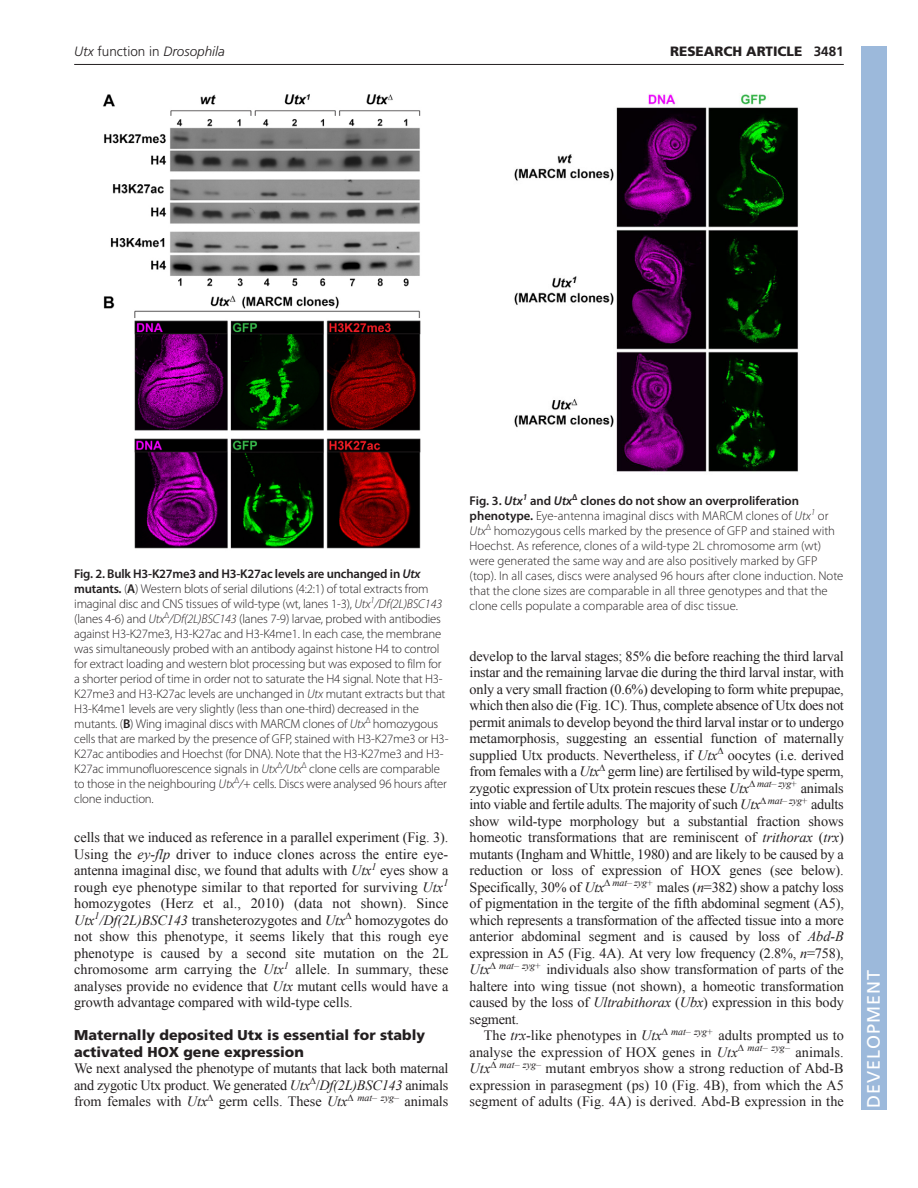
<style>
.page{position:relative;width:918px;height:1188px;background:#fff}
.page>*{position:absolute;margin:0;border:0;box-sizing:border-box;transform-origin:0 0}
.t1{font:18px "Frutiger LT Std";letter-spacing:.055em;color:#fff}
.t2{font:14.25px/16.5px "Times New Roman";letter-spacing:-.005em;color:#231f20;text-align:justify}
.t3{font:900 14.25px/16.5px "Frutiger LT Std";color:#231f20}
.t4{font:italic 300 13.5px "Frutiger";color:#231f20}
.t5{font:900 13.5px "Frutiger LT Std";color:#231f20}
.t6{font:300 12.75px/15px "Myriad Pro";letter-spacing:-.015em;color:#231f20}
.s1{font-style:normal}
.s2{font-weight:700}
.s3{font-weight:600}
.s4{font-weight:600;font-style:italic}
.s5{font-style:italic}
</style>
<div class="page">
<hr style="left:74px;top:64px;width:770px;height:1px;background:#231f20">
<img style="left:103px;top:94px;width:318px;height:455px">
<img style="left:514px;top:93px;width:284px;height:379px">
<div style="left:861px;top:46px;width:25px;height:1064px;background:#9cb9db"></div>
<p class="t4" style="left:74px;top:46px;width:152px">Utx <span class="s1">function in</span> Drosophila</p>
<p class="t5" style="left:670px;top:46px;width:175px">RESEARCH ARTICLE <span class="s2">3481</span></p>
<p class="t6" style="left:74px;top:567px;width:376px"><span class="s3">Fig. 2. Bulk H3-K27me3 and H3-K27ac levels are unchanged in</span> <span class="s4">Utx </span><span class="s3">mutants.</span> (<span class="s3">A</span>) Western blots of serial dilutions (4:2:1) of total extracts from imaginal disc and CNS tissues of wild-type (wt, lanes 1-3), <span class="s5">Utx</span><sup>1</sup><span class="s5">/Df(2L)BSC143 </span>(lanes 4-6) and <span class="s5">Utx</span><sup>Δ</sup><span class="s5">/Df(2L)BSC143</span> (lanes 7-9) larvae, probed with antibodies against H3-K27me3, H3-K27ac and H3-K4me1. In each case, the membrane was simultaneously probed with an antibody against histone H4 to control for extract loading and western blot processing but was exposed to film for a shorter period of time in order not to saturate the H4 signal. Note that H3- K27me3 and H3-K27ac levels are unchanged in <span class="s5">Utx</span> mutant extracts but that H3-K4me1 levels are very slightly (less than one-third) decreased in the mutants. (<span class="s3">B</span>) Wing imaginal discs with MARCM clones of <span class="s5">Utx</span><sup>Δ</sup> homozygous cells that are marked by the presence of GFP, stained with H3-K27me3 or H3- K27ac antibodies and Hoechst (for DNA). Note that the H3-K27me3 and H3- K27ac immunofluorescence signals in <span class="s5">Utx</span><sup>Δ</sup><span class="s5">/Utx</span><sup>Δ</sup> clone cells are comparable to those in the neighbouring <span class="s5">Utx</span><sup>Δ</sup><span class="s5">/+</span> cells. Discs were analysed 96 hours after clone induction.</p>
<p class="t2" style="left:74px;top:829px;width:376px">cells that we induced as reference in a parallel experiment (Fig. 3).<br>Using the <span class="s5">ey-flp</span> driver to induce clones across the entire eye&shy;antenna imaginal disc, we found that adults with <span class="s5">Utx</span><sup>1</sup> eyes show a rough eye phenotype similar to that reported for surviving <span class="s5">Utx</span><sup>1 </sup>homozygotes (Herz et al., 2010) (data not shown). Since <span class="s5">Utx</span><sup>1</sup><span class="s5">/Df(2L)BSC143</span> transheterozygotes and <span class="s5">Utx</span><sup>∆</sup> homozygotes do not show this phenotype, it seems likely that this rough eye phenotype is caused by a second site mutation on the 2L chromosome arm carrying the <span class="s5">Utx</span><sup>1</sup> allele. In summary, these analyses provide no evidence that <span class="s5">Utx</span> mutant cells would have a growth advantage compared with wild-type cells.</p>
<p class="t3" style="left:74px;top:1028px;width:353px">Maternally deposited Utx is essential for stably activated HOX gene expression</p>
<p class="t2" style="left:74px;top:1060px;width:376px">We next analysed the phenotype of mutants that lack both maternal and zygotic Utx product. We generated <span class="s5">Utx</span><sup>∆</sup>/<span class="s5">Df(2L)BSC143</span> animals from females with <span class="s5">Utx</span><sup>∆</sup> germ cells. These <span class="s5">Utx</span><sup>∆</sup> <sup>mat–</sup> <sup>zyg–</sup> animals</p>
<p class="t6" style="left:470px;top:494px;width:375px"><span class="s3">Fig. 3.</span> <span class="s4">Utx</span><sup>1</sup> <span class="s3">and</span> <span class="s4">Utx</span><sup>Δ</sup> <span class="s3">clones do not show an overproliferation phenotype.</span> Eye-antenna imaginal discs with MARCM clones of <span class="s5">Utx</span><sup>1</sup> or <span class="s5">Utx</span><sup>Δ</sup> homozygous cells marked by the presence of GFP and stained with Hoechst. As reference, clones of a wild-type 2L chromosome arm (wt) were generated the same way and are also positively marked by GFP (top). In all cases, discs were analysed 96 hours after clone induction. Note that the clone sizes are comparable in all three genotypes and that the clone cells populate a comparable area of disc tissue.</p>
<p class="t2" style="left:470px;top:648px;width:376px">develop to the larval stages; 85% die before reaching the third larval instar and the remaining larvae die during the third larval instar, with only a very small fraction (0.6%) developing to form white prepupae, which then also die (Fig. 1C). Thus, complete absence of Utx does not permit animals to develop beyond the third larval instar or to undergo metamorphosis, suggesting an essential function of maternally supplied Utx products. Nevertheless, if <span class="s5">Utx</span><sup>∆</sup> oocytes (i.e. derived from females with a <span class="s5">Utx</span><sup>∆</sup> germ line) are fertilised by wild-type sperm, zygotic expression of Utx protein rescues these <span class="s5">Utx</span><sup>∆</sup> <sup>mat–</sup> <sup>zyg+</sup> animals into viable and fertile adults. The majority of such <span class="s5">Utx</span><sup>∆</sup> <sup>mat–</sup> <sup>zyg+</sup> adults show wild-type morphology but a substantial fraction shows homeotic transformations that are reminiscent of <span class="s5">trithorax</span> (<span class="s5">trx</span>) mutants (Ingham and Whittle, 1980) and are likely to be caused by a reduction or loss of expression of HOX genes (see below).<br>Specifically, 30% of <span class="s5">Utx</span><sup>∆</sup> <sup>mat–</sup> <sup>zyg+</sup> males (<span class="s5">n</span>=382) show a patchy loss of pigmentation in the tergite of the fifth abdominal segment (A5), which represents a transformation of the affected tissue into a more anterior abdominal segment and is caused by loss of <span class="s5">Abd-B </span>expression in A5 (Fig. 4A). At very low frequency (2.8%, <span class="s5">n</span>=758), <span class="s5">Utx</span><sup>∆</sup> <sup>mat–</sup> <sup>zyg+</sup> individuals also show transformation of parts of the haltere into wing tissue (not shown), a homeotic transformation caused by the loss of <span class="s5">Ultrabithorax</span> (<span class="s5">Ubx</span>) expression in this body segment.</p>
<p class="t2" style="left:470px;top:1027px;width:376px;text-indent:14px">The <span class="s5">trx</span>-like phenotypes in <span class="s5">Utx</span><sup>∆</sup> <sup>mat–</sup> <sup>zyg+</sup> adults prompted us to analyse the expression of HOX genes in <span class="s5">Utx</span><sup>∆</sup> <sup>mat–</sup> <sup>zyg–</sup> animals.<br><span class="s5">Utx</span><sup>∆</sup> <sup>mat–</sup> <sup>zyg–</sup> mutant embryos show a strong reduction of Abd-B expression in parasegment (ps) 10 (Fig. 4B), from which the A5 segment of adults (Fig. 4A) is derived. Abd-B expression in the</p>
<p class="t1" style="left:863px;top:1108px;width:140px;rotate:-90deg">DEVELOPMENT</p>
</div>
